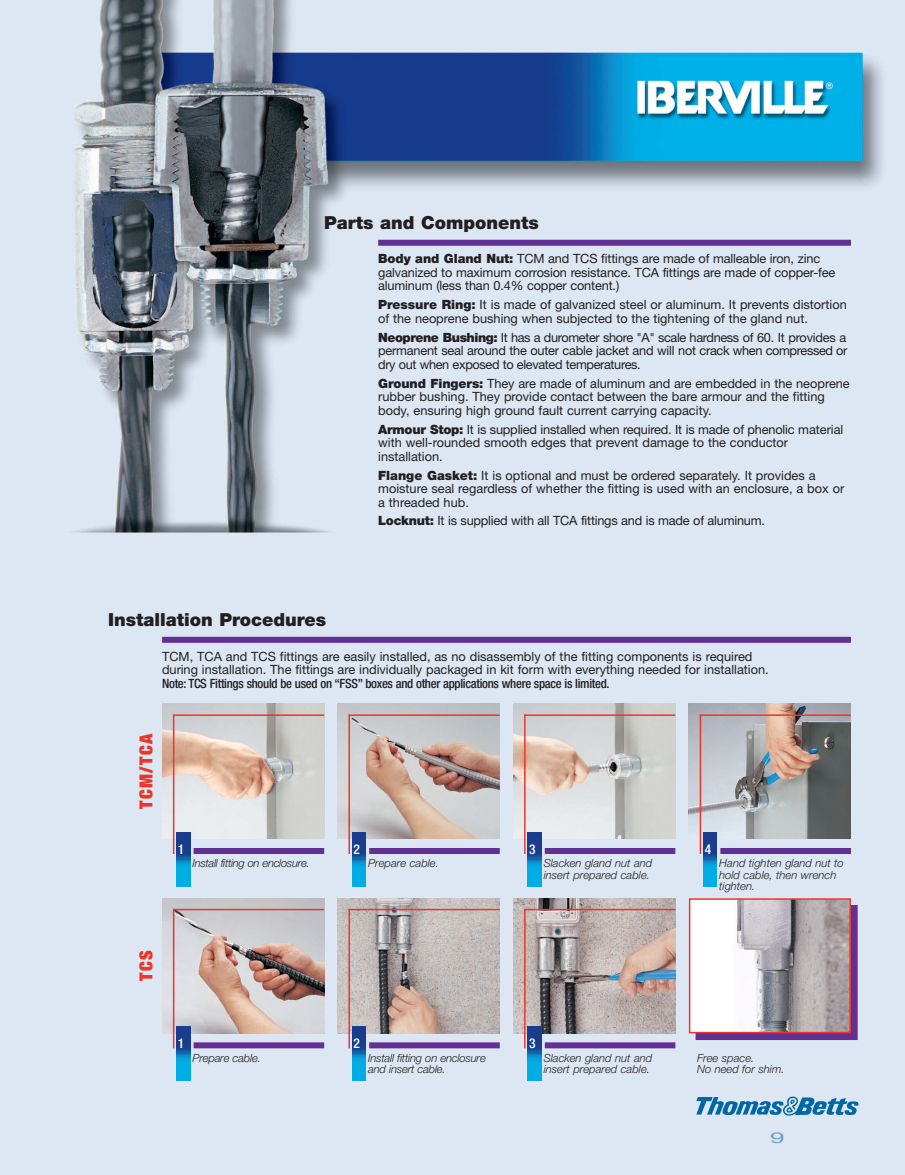
<style>
.page{position:relative;width:905px;height:1175px;background:#fff}
.page>*{position:absolute;margin:0;border:0;box-sizing:border-box;transform-origin:0 0}
.t1{font:900 18px "Helvetica Neue LT Std";color:#231f20}
.t2{font:900 condensed 18px "Helvetica Neue LT Std";letter-spacing:.08em;color:#ee3529}
.t3{font:15px "Helvetica Neue LT Std";color:#739dc6;scale:1.75 1}
.t4{font:500 condensed 13.5px "Helvetica Neue LT Std";color:#fff}
.t5{font:12.75px/13.5px "Helvetica Neue LT Std";color:#231f20}
.t6{font:500 condensed 12.75px "Helvetica Neue LT Std";letter-spacing:-.025em;color:#231f20}
.t7{font:italic 300 11.25px/11.6px "Helvetica Neue LT Std";color:#231f20}
.t8{font:italic 300 11.25px "Helvetica Neue LT Std";letter-spacing:-.03em;color:#231f20}
.t9{font:9px "Helvetica Neue LT Std";color:#fff}
.s1{font-weight:900}
</style>
<div class="page">
<img style="left:0;top:0;width:904px;height:1174px">
<div style="left:378px;top:240px;width:472px;height:6px;background:#622f92"></div>
<div style="left:162px;top:637px;width:688px;height:6px;background:#622f92"></div>
<img style="left:162px;top:704px;width:162px;height:135px">
<hr style="left:173px;top:714px;width:151px;height:2px;background:#ee3529">
<hr style="left:173px;top:714px;width:1px;height:140px;background:#ee3529">
<div style="left:194px;top:848px;width:130px;height:6px;background:#622f92"></div>
<img style="left:177px;top:832px;width:13px;height:54px">
<img style="left:338px;top:704px;width:162px;height:135px">
<hr style="left:348px;top:714px;width:152px;height:2px;background:#ee3529">
<hr style="left:348px;top:714px;width:2px;height:140px;background:#ee3529">
<div style="left:369px;top:848px;width:131px;height:6px;background:#622f92"></div>
<img style="left:352px;top:832px;width:14px;height:54px">
<img style="left:513px;top:704px;width:162px;height:135px">
<hr style="left:524px;top:714px;width:151px;height:2px;background:#ee3529">
<hr style="left:524px;top:714px;width:1px;height:140px;background:#ee3529">
<div style="left:544px;top:848px;width:131px;height:6px;background:#622f92"></div>
<img style="left:528px;top:832px;width:13px;height:54px">
<img style="left:688px;top:704px;width:162px;height:135px">
<hr style="left:699px;top:714px;width:151px;height:2px;background:#ee3529">
<hr style="left:699px;top:714px;width:2px;height:140px;background:#ee3529">
<div style="left:720px;top:848px;width:130px;height:6px;background:#622f92"></div>
<img style="left:703px;top:832px;width:14px;height:54px">
<img style="left:162px;top:898px;width:162px;height:135px">
<hr style="left:173px;top:908px;width:151px;height:2px;background:#ee3529">
<hr style="left:173px;top:908px;width:1px;height:140px;background:#ee3529">
<div style="left:194px;top:1042px;width:130px;height:6px;background:#622f92"></div>
<img style="left:177px;top:1026px;width:13px;height:54px">
<img style="left:338px;top:898px;width:161px;height:135px">
<hr style="left:348px;top:908px;width:152px;height:2px;background:#ee3529">
<hr style="left:348px;top:908px;width:2px;height:140px;background:#ee3529">
<div style="left:369px;top:1042px;width:131px;height:6px;background:#622f92"></div>
<img style="left:352px;top:1026px;width:14px;height:54px">
<img style="left:513px;top:898px;width:162px;height:135px">
<hr style="left:524px;top:908px;width:151px;height:2px;background:#ee3529">
<hr style="left:524px;top:908px;width:1px;height:140px;background:#ee3529">
<div style="left:544px;top:1042px;width:131px;height:6px;background:#622f92"></div>
<img style="left:528px;top:1026px;width:13px;height:54px">
<svg style="left:696px;top:1096px;width:162px;height:19px;background:#6ba4ca"></svg>
<div style="left:697px;top:906px;width:159px;height:132px;background:linear-gradient(to right,#622f92,#622f92)"></div>
<div style="left:695px;top:905px;width:162px;height:135px;border:2px solid #622f92"></div>
<div style="left:690px;top:899px;width:159px;height:132px;background:#fff"></div>
<img style="left:737px;top:901px;width:110px;height:129px">
<div style="left:688px;top:898px;width:162px;height:135px;border:2px solid #ee3529"></div>
<p class="t9" style="left:825px;top:82px;width:9px">®</p>
<h1 class="t1" style="left:324px;top:216px;width:216px">Parts and Components</h1>
<p class="t5" style="left:378px;top:253px;width:458px"><span class="s1">Body and Gland Nut:</span> TCM and TCS fittings are made of malleable iron, zinc galvanized to maximum corrosion resistance. TCA fittings are made of copper-fee aluminum (less than 0.4% copper content.)</p>
<p class="t5" style="left:378px;top:299px;width:470px"><span class="s1">Pressure Ring:</span> It is made of galvanized steel or aluminum. It prevents distortion of the neoprene bushing when subjected to the tightening of the gland nut.</p>
<p class="t5" style="left:378px;top:332px;width:471px;text-align:justify"><span class="s1">Neoprene Bushing:</span> It has a durometer shore "A" scale hardness of 60. It provides a permanent seal around the outer cable jacket and will not crack when compressed or dry out when exposed to elevated temperatures.</p>
<p class="t5" style="left:378px;top:378px;width:473px"><span class="s1">Ground Fingers:</span> They are made of aluminum and are embedded in the neoprene rubber bushing. They provide contact between the bare armour and the fitting body, ensuring high ground fault current carrying capacity.</p>
<p class="t5" style="left:378px;top:423px;width:466px"><span class="s1">Armour Stop:</span> It is supplied installed when required. It is made of phenolic material with well-rounded smooth edges that prevent damage to the conductor installation.</p>
<p class="t5" style="left:378px;top:469px;width:467px"><span class="s1">Flange Gasket:</span> It is optional and must be ordered separately. It provides a moisture seal regardless of whether the fitting is used with an enclosure, a box or a threaded hub.</p>
<p class="t5" style="left:378px;top:515px;width:388px"><span class="s1">Locknut:</span> It is supplied with all TCA fittings and is made of aluminum.</p>
<h1 class="t1" style="left:108px;top:613px;width:219px">Installation Procedures</h1>
<p class="t5" style="left:162px;top:650px;width:608px">TCM, TCA and TCS fittings are easily installed, as no disassembly of the fitting components is required during installation. The fittings are individually packaged in kit form with everything needed for installation.</p>
<p class="t6" style="left:162px;top:678px;width:449px">Note: TCS Fittings should be used on “FSS” boxes and other applications where space is limited.</p>
<h1 class="t2" style="left:139px;top:809px;width:77px;rotate:-90deg">TCM/TCA</h1>
<p class="t4" style="left:178px;top:844px;width:8px">1</p>
<p class="t8" style="left:192px;top:859px;width:119px">Install fitting on enclosure.</p>
<h1 class="t2" style="left:139px;top:980px;width:32px;rotate:-90deg">TCS</h1>
<p class="t4" style="left:178px;top:1038px;width:8px">1</p>
<p class="t7" style="left:192px;top:1052px;width:70px">Prepare cable.</p>
<p class="t4" style="left:353px;top:844px;width:8px">2</p>
<p class="t7" style="left:368px;top:858px;width:72px">Prepare cable.</p>
<p class="t4" style="left:529px;top:844px;width:8px">3</p>
<p class="t7" style="left:543px;top:858px;width:110px">Slacken gland nut and insert prepared cable.</p>
<p class="t4" style="left:704px;top:844px;width:8px">4</p>
<p class="t7" style="left:719px;top:858px;width:126px">Hand tighten gland nut to hold cable, then wrench tighten.</p>
<p class="t4" style="left:353px;top:1038px;width:8px">2</p>
<p class="t7" style="left:368px;top:1052px;width:119px">Install fitting on enclosure and insert cable.</p>
<p class="t4" style="left:529px;top:1038px;width:8px">3</p>
<p class="t7" style="left:543px;top:1052px;width:110px">Slacken gland nut and insert prepared cable.</p>
<p class="t7" style="left:697px;top:1052px;width:89px">Free space.<br>No need for shim.</p>
<p class="t3" style="left:770px;top:1132px;width:10px">9</p>
</div>
